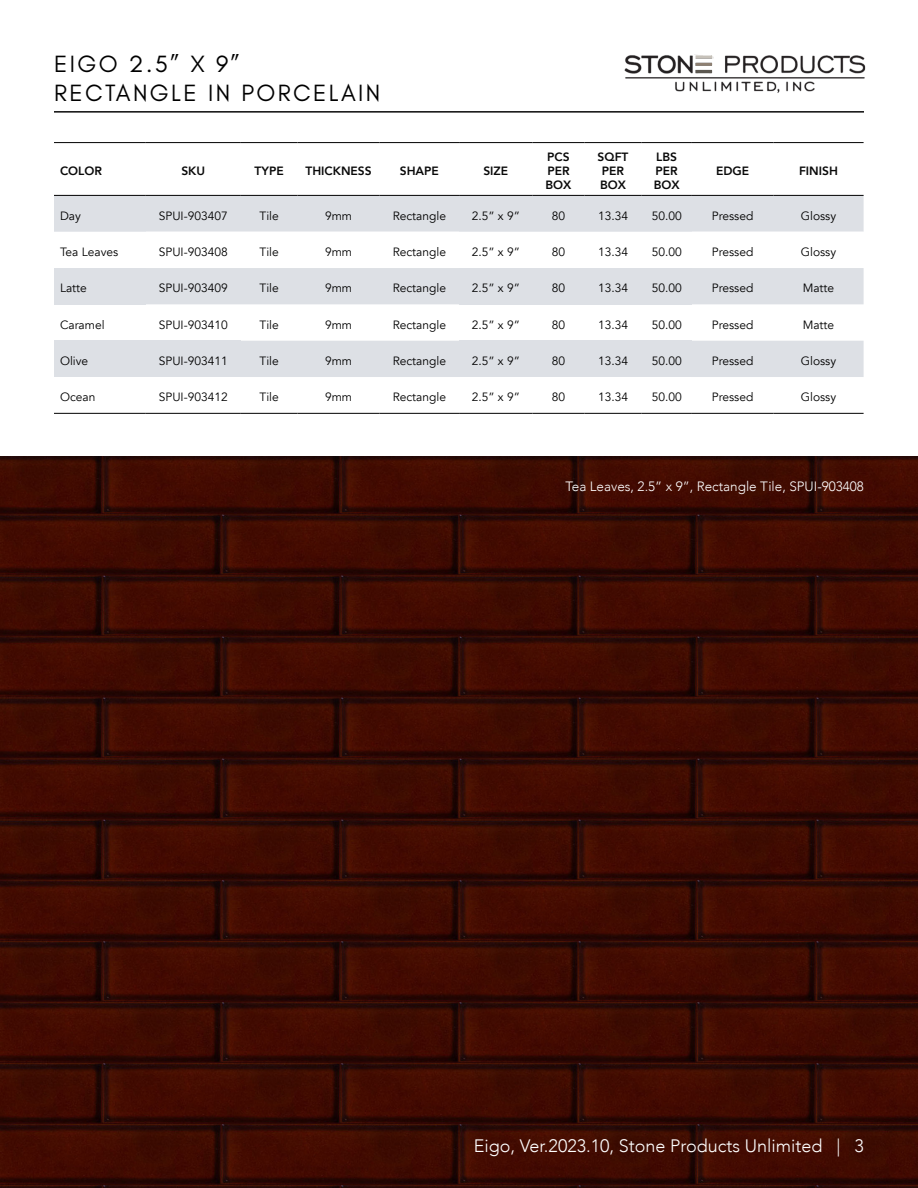
<style>
.page{position:relative;width:918px;height:1188px;background:#fff}
.page>*{position:absolute;margin:0;border:0;box-sizing:border-box;transform-origin:0 0}
.t1{font:24px "Glacial Indifference";letter-spacing:.1em;color:#000}
.t2{font:300 18px "Avenir";color:#fff}
.t3{font:300 13.5px "Avenir";color:#fff}
.t4{font:12px "Avenir";color:#000}
.t5{font:800 12px/14.4px "Avenir";color:#090909}
</style>
<div class="page">
<svg style="left:54px;top:143px;width:810px;height:198px"></svg>
<svg style="left:54px;top:196px;width:810px;height:108px"></svg>
<div style="left:459px;top:268px;width:74px;height:36px;background:#dde0e5"></div>
<div style="left:533px;top:268px;width:51px;height:36px;background:#dde0e5"></div>
<div style="left:584px;top:268px;width:58px;height:36px;background:#dde0e5"></div>
<div style="left:642px;top:268px;width:50px;height:36px;background:#dde0e5"></div>
<div style="left:54px;top:341px;width:92px;height:36px;background:#dde0e5"></div>
<div style="left:146px;top:341px;width:95px;height:36px;background:#dde0e5"></div>
<div style="left:241px;top:341px;width:623px;height:36px;background:#dde0e5"></div>
<div style="left:459px;top:341px;width:74px;height:36px;background:#dde0e5"></div>
<div style="left:533px;top:341px;width:51px;height:36px;background:#dde0e5"></div>
<div style="left:584px;top:341px;width:58px;height:36px;background:#dde0e5"></div>
<div style="left:642px;top:341px;width:50px;height:36px;background:#dde0e5"></div>
<hr style="left:54px;top:142px;width:92px;height:1px;background:#000">
<hr style="left:146px;top:142px;width:95px;height:1px;background:#000">
<hr style="left:241px;top:142px;width:57px;height:1px;background:#000">
<hr style="left:298px;top:142px;width:82px;height:1px;background:#000">
<hr style="left:380px;top:142px;width:79px;height:1px;background:#000">
<hr style="left:459px;top:142px;width:74px;height:1px;background:#000">
<hr style="left:533px;top:142px;width:51px;height:1px;background:#000">
<hr style="left:584px;top:142px;width:58px;height:1px;background:#000">
<hr style="left:642px;top:142px;width:50px;height:1px;background:#000">
<hr style="left:692px;top:142px;width:81px;height:1px;background:#000">
<hr style="left:773px;top:142px;width:91px;height:1px;background:#000">
<hr style="left:54px;top:195px;width:92px;height:1px;background:#000">
<hr style="left:146px;top:195px;width:95px;height:1px;background:#000">
<hr style="left:241px;top:195px;width:57px;height:1px;background:#000">
<hr style="left:298px;top:195px;width:82px;height:1px;background:#000">
<hr style="left:380px;top:195px;width:79px;height:1px;background:#000">
<hr style="left:459px;top:195px;width:74px;height:1px;background:#000">
<hr style="left:533px;top:195px;width:51px;height:1px;background:#000">
<hr style="left:584px;top:195px;width:58px;height:1px;background:#000">
<hr style="left:642px;top:195px;width:50px;height:1px;background:#000">
<hr style="left:692px;top:195px;width:81px;height:1px;background:#000">
<hr style="left:773px;top:195px;width:91px;height:1px;background:#000">
<hr style="left:54px;top:413px;width:92px;height:1px;background:#000">
<hr style="left:146px;top:413px;width:95px;height:1px;background:#000">
<hr style="left:241px;top:413px;width:57px;height:1px;background:#000">
<hr style="left:298px;top:413px;width:82px;height:1px;background:#000">
<hr style="left:380px;top:413px;width:79px;height:1px;background:#000">
<hr style="left:459px;top:413px;width:74px;height:1px;background:#000">
<hr style="left:533px;top:413px;width:51px;height:1px;background:#000">
<hr style="left:584px;top:413px;width:58px;height:1px;background:#000">
<hr style="left:642px;top:413px;width:50px;height:1px;background:#000">
<hr style="left:692px;top:413px;width:81px;height:1px;background:#000">
<hr style="left:773px;top:413px;width:91px;height:1px;background:#000">
<img style="left:624px;top:54px;width:242px;height:39px">
<hr style="left:54px;top:111px;width:810px;height:2px;background:#090909">
<img style="left:0;top:457px;width:918px;height:731px">
<p class="t1" style="left:54px;top:51px;width:187px">EIGO 2.5” X 9”</p>
<p class="t1" style="left:54px;top:79px;width:328px">RECTANGLE IN PORCELAIN</p>
<p class="t5" style="left:60px;top:164px;width:43px">COLOR</p>
<p class="t5" style="left:181px;top:164px;width:25px">SKU</p>
<p class="t5" style="left:255px;top:164px;width:31px">TYPE</p>
<p class="t5" style="left:305px;top:164px;width:68px">THICKNESS</p>
<p class="t5" style="left:400px;top:164px;width:41px">SHAPE</p>
<p class="t5" style="left:483px;top:164px;width:26px">SIZE</p>
<p class="t5" style="left:545px;top:149px;width:27px">PCS<br>PER<br>BOX</p>
<p class="t5" style="left:598px;top:149px;width:32px">SQFT<br>PER<br>BOX</p>
<p class="t5" style="left:654px;top:149px;width:27px">LBS<br>PER<br>BOX</p>
<p class="t5" style="left:716px;top:164px;width:35px">EDGE</p>
<p class="t5" style="left:799px;top:164px;width:40px">FINISH</p>
<p class="t4" style="left:60px;top:208px;width:22px">Day</p>
<p class="t4" style="left:159px;top:208px;width:70px">SPUI-903407</p>
<p class="t4" style="left:260px;top:208px;width:21px">Tile</p>
<p class="t4" style="left:325px;top:208px;width:29px">9mm</p>
<p class="t4" style="left:393px;top:208px;width:55px">Rectangle</p>
<p class="t4" style="left:472px;top:208px;width:50px">2.5” x 9”</p>
<p class="t4" style="left:552px;top:208px;width:15px">80</p>
<p class="t4" style="left:598px;top:208px;width:32px">13.34</p>
<p class="t4" style="left:652px;top:208px;width:32px">50.00</p>
<p class="t4" style="left:712px;top:208px;width:43px">Pressed</p>
<p class="t4" style="left:801px;top:208px;width:37px">Glossy</p>
<p class="t4" style="left:60px;top:245px;width:60px">Tea Leaves</p>
<p class="t4" style="left:159px;top:245px;width:70px">SPUI-903408</p>
<p class="t4" style="left:260px;top:245px;width:21px">Tile</p>
<p class="t4" style="left:325px;top:245px;width:29px">9mm</p>
<p class="t4" style="left:393px;top:245px;width:55px">Rectangle</p>
<p class="t4" style="left:472px;top:245px;width:50px">2.5” x 9”</p>
<p class="t4" style="left:552px;top:245px;width:15px">80</p>
<p class="t4" style="left:598px;top:245px;width:32px">13.34</p>
<p class="t4" style="left:652px;top:245px;width:32px">50.00</p>
<p class="t4" style="left:712px;top:245px;width:43px">Pressed</p>
<p class="t4" style="left:801px;top:245px;width:37px">Glossy</p>
<p class="t4" style="left:60px;top:281px;width:28px">Latte</p>
<p class="t4" style="left:159px;top:281px;width:70px">SPUI-903409</p>
<p class="t4" style="left:260px;top:281px;width:21px">Tile</p>
<p class="t4" style="left:325px;top:281px;width:29px">9mm</p>
<p class="t4" style="left:393px;top:281px;width:55px">Rectangle</p>
<p class="t4" style="left:472px;top:281px;width:50px">2.5” x 9”</p>
<p class="t4" style="left:552px;top:281px;width:15px">80</p>
<p class="t4" style="left:598px;top:281px;width:32px">13.34</p>
<p class="t4" style="left:652px;top:281px;width:32px">50.00</p>
<p class="t4" style="left:712px;top:281px;width:43px">Pressed</p>
<p class="t4" style="left:803px;top:281px;width:33px">Matte</p>
<p class="t4" style="left:60px;top:317px;width:46px">Caramel</p>
<p class="t4" style="left:159px;top:317px;width:70px">SPUI-903410</p>
<p class="t4" style="left:260px;top:317px;width:21px">Tile</p>
<p class="t4" style="left:325px;top:317px;width:29px">9mm</p>
<p class="t4" style="left:393px;top:317px;width:55px">Rectangle</p>
<p class="t4" style="left:472px;top:317px;width:50px">2.5” x 9”</p>
<p class="t4" style="left:552px;top:317px;width:15px">80</p>
<p class="t4" style="left:598px;top:317px;width:32px">13.34</p>
<p class="t4" style="left:652px;top:317px;width:32px">50.00</p>
<p class="t4" style="left:712px;top:317px;width:43px">Pressed</p>
<p class="t4" style="left:803px;top:317px;width:33px">Matte</p>
<p class="t4" style="left:60px;top:354px;width:30px">Olive</p>
<p class="t4" style="left:159px;top:354px;width:70px">SPUI-903411</p>
<p class="t4" style="left:260px;top:354px;width:21px">Tile</p>
<p class="t4" style="left:325px;top:354px;width:29px">9mm</p>
<p class="t4" style="left:393px;top:354px;width:55px">Rectangle</p>
<p class="t4" style="left:472px;top:354px;width:50px">2.5” x 9”</p>
<p class="t4" style="left:552px;top:354px;width:15px">80</p>
<p class="t4" style="left:598px;top:354px;width:32px">13.34</p>
<p class="t4" style="left:652px;top:354px;width:32px">50.00</p>
<p class="t4" style="left:712px;top:354px;width:43px">Pressed</p>
<p class="t4" style="left:801px;top:354px;width:37px">Glossy</p>
<p class="t4" style="left:60px;top:390px;width:37px">Ocean</p>
<p class="t4" style="left:159px;top:390px;width:70px">SPUI-903412</p>
<p class="t4" style="left:260px;top:390px;width:21px">Tile</p>
<p class="t4" style="left:325px;top:390px;width:29px">9mm</p>
<p class="t4" style="left:393px;top:390px;width:55px">Rectangle</p>
<p class="t4" style="left:472px;top:390px;width:50px">2.5” x 9”</p>
<p class="t4" style="left:552px;top:390px;width:15px">80</p>
<p class="t4" style="left:598px;top:390px;width:32px">13.34</p>
<p class="t4" style="left:652px;top:390px;width:32px">50.00</p>
<p class="t4" style="left:712px;top:390px;width:43px">Pressed</p>
<p class="t4" style="left:801px;top:390px;width:37px">Glossy</p>
<p class="t3" style="left:566px;top:478px;width:300px">Tea Leaves, 2.5” x 9”, Rectangle Tile, SPUI-903408</p>
<p class="t2" style="left:474px;top:1135px;width:392px">Eigo, Ver.2023.10, Stone Products Unlimited | 3</p>
</div>
